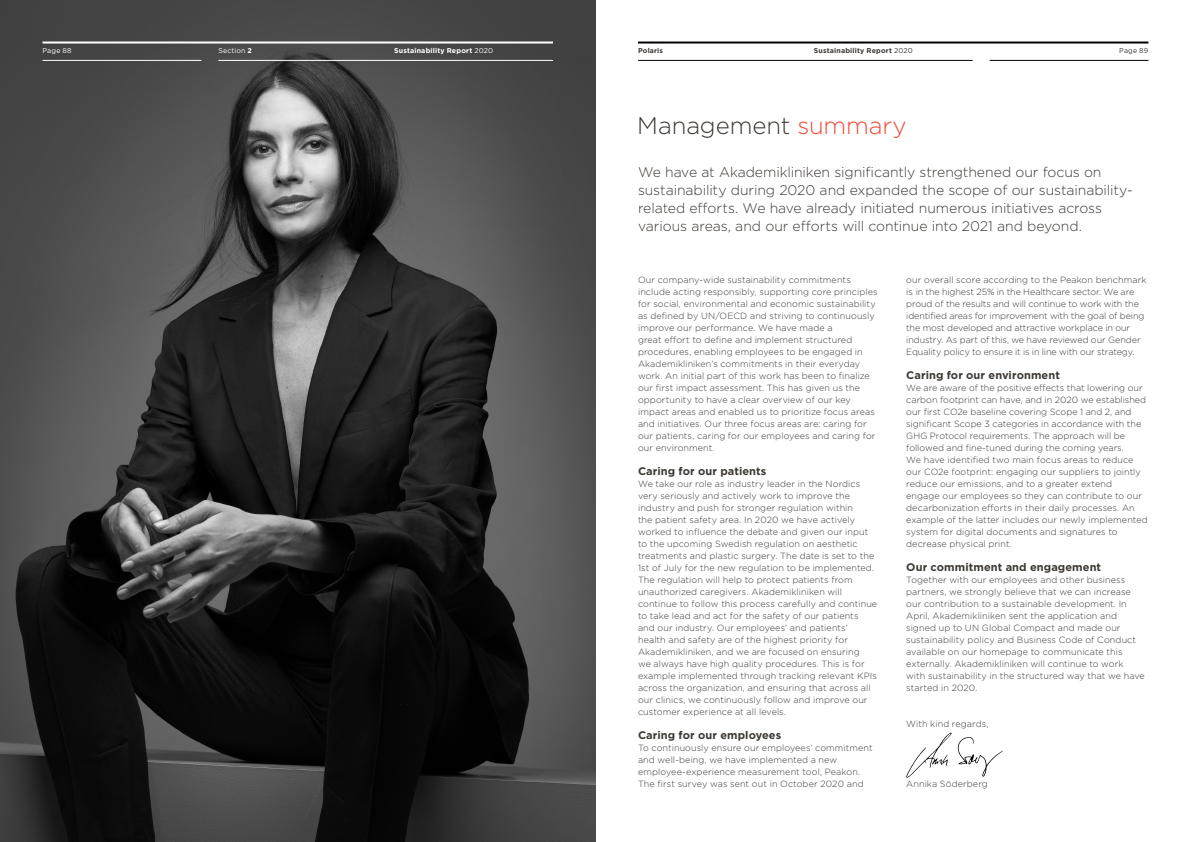
<style>
.page{position:relative;width:1191px;height:842px;background:#fff}
.page>*{position:absolute;margin:0;border:0;box-sizing:border-box;transform-origin:0 0}
.t1{font:300 24px "Gotham";letter-spacing:-.005em;color:#3d3935}
.t2{font:300 14px/18px "Gotham";letter-spacing:-.005em;color:#3d3935}
.t3{font:700 11px "Gotham";letter-spacing:.005em;color:#3d3935}
.t4{font:300 9px/12px "Gotham";letter-spacing:.005em;color:#3d3935}
.t5{font:700 7px "Gotham";letter-spacing:.025em;color:#3d3935}
.t6{font:700 7px "Gotham";letter-spacing:.025em;color:#fff}
.t7{font:7px "Gotham";letter-spacing:.025em;color:#fff}
.t8{font:7px "Gotham";letter-spacing:.025em;color:#3d3935}
.s1{font-weight:700}
.s2{font-weight:400}
.s3{color:#f04c3a}
</style>
<div class="page">
<img style="left:0;top:0;width:595px;height:842px">
<svg style="left:906px;top:732px;width:97px;height:46px"></svg>
<hr style="left:638px;top:42px;width:510px;height:2px;background:#000">
<hr style="left:638px;top:60px;width:334px;height:1px;background:#000">
<hr style="left:989px;top:60px;width:159px;height:1px;background:#000">
<hr style="left:43px;top:42px;width:510px;height:2px;background:#fff">
<hr style="left:43px;top:60px;width:158px;height:1px;background:#fff">
<hr style="left:218px;top:60px;width:335px;height:1px;background:#fff">
<p class="t7" style="left:43px;top:46px;width:31px">Page 88</p>
<p class="t7" style="left:218px;top:46px;width:35px">Section <span class="s1">2</span></p>
<p class="t6" style="left:394px;top:46px;width:100px">Sustainability Report <span class="s2">2020</span></p>
<p class="t5" style="left:638px;top:46px;width:27px">Polaris</p>
<p class="t5" style="left:814px;top:46px;width:100px">Sustainability Report <span class="s2">2020</span></p>
<p class="t8" style="left:1119px;top:46px;width:31px">Page 89</p>
<h1 class="t1" style="left:637px;top:110px;width:271px">Management <span class="s3">summary</span></h1>
<p class="t2" style="left:638px;top:163px;width:496px">We have at Akademikliniken significantly strengthened our focus on sustainability during 2020 and expanded the scope of our sustainability&shy;related efforts. We have already initiated numerous initiatives across various areas, and our efforts will continue into 2021 and beyond.</p>
<p class="t4" style="left:638px;top:273px;width:241px">Our company-wide sustainability commitments include acting responsibly, supporting core principles for social, environmental and economic sustainability as defined by UN/OECD and striving to continuously improve our performance. We have made a<br>great effort to define and implement structured procedures, enabling employees to be engaged in Akademikliniken’s commitments in their everyday work. An initial part of this work has been to finalize our first impact assessment. This has given us the opportunity to have a clear overview of our key impact areas and enabled us to prioritize focus areas and initiatives. Our three focus areas are: caring for our patients, caring for our employees and caring for our environment.</p>
<p class="t3" style="left:638px;top:463px;width:130px">Caring for our patients</p>
<p class="t4" style="left:638px;top:477px;width:241px">We take our role as industry leader in the Nordics very seriously and actively work to improve the industry and push for stronger regulation within<br>the patient safety area. In 2020 we have actively worked to influence the debate and given our input to the upcoming Swedish regulation on aesthetic treatments and plastic surgery. The date is set to the 1st of July for the new regulation to be implemented.<br>The regulation will help to protect patients from unauthorized caregivers. Akademikliniken will continue to follow this process carefully and continue to take lead and act for the safety of our patients and our industry. Our employees’ and patients’ health and safety are of the highest priority for Akademikliniken, and we are focused on ensuring<br>we always have high quality procedures. This is for example implemented through tracking relevant KPIs across the organization, and ensuring that across all our clinics, we continuously follow and improve our customer experience at all levels.</p>
<p class="t3" style="left:638px;top:727px;width:145px">Caring for our employees</p>
<p class="t4" style="left:638px;top:741px;width:236px">To continuously ensure our employees’ commitment and well-being, we have implemented a new employee-experience measurement tool, Peakon.<br>The first survey was sent out in October 2020 and</p>
<p class="t4" style="left:906px;top:273px;width:242px">our overall score according to the Peakon benchmark is in the highest 25% in the Healthcare sector. We are proud of the results and will continue to work with the identified areas for improvement with the goal of being the most developed and attractive workplace in our industry. As part of this, we have reviewed our Gender Equality policy to ensure it is in line with our strategy.</p>
<p class="t3" style="left:906px;top:367px;width:155px">Caring for our environment</p>
<p class="t4" style="left:906px;top:381px;width:243px">We are aware of the positive effects that lowering our carbon footprint can have, and in 2020 we established our first CO2e baseline covering Scope 1 and 2, and significant Scope 3 categories in accordance with the GHG Protocol requirements. The approach will be followed and fine-tuned during the coming years.<br>We have identified two main focus areas to reduce our CO2e footprint: engaging our suppliers to jointly reduce our emissions, and to a greater extend engage our employees so they can contribute to our decarbonization efforts in their daily processes. An example of the latter includes our newly implemented system for digital documents and signatures to decrease physical print.</p>
<p class="t3" style="left:906px;top:559px;width:196px">Our commitment and engagement</p>
<p class="t4" style="left:906px;top:573px;width:240px">Together with our employees and other business partners, we strongly believe that we can increase our contribution to a sustainable development. In April, Akademikliniken sent the application and signed up to UN Global Compact and made our sustainability policy and Business Code of Conduct available on our homepage to communicate this externally. Akademikliniken will continue to work with sustainability in the structured way that we have started in 2020.</p>
<p class="t4" style="left:906px;top:717px;width:84px">With kind regards,</p>
<p class="t4" style="left:906px;top:777px;width:83px">Annika Söderberg</p>
</div>
